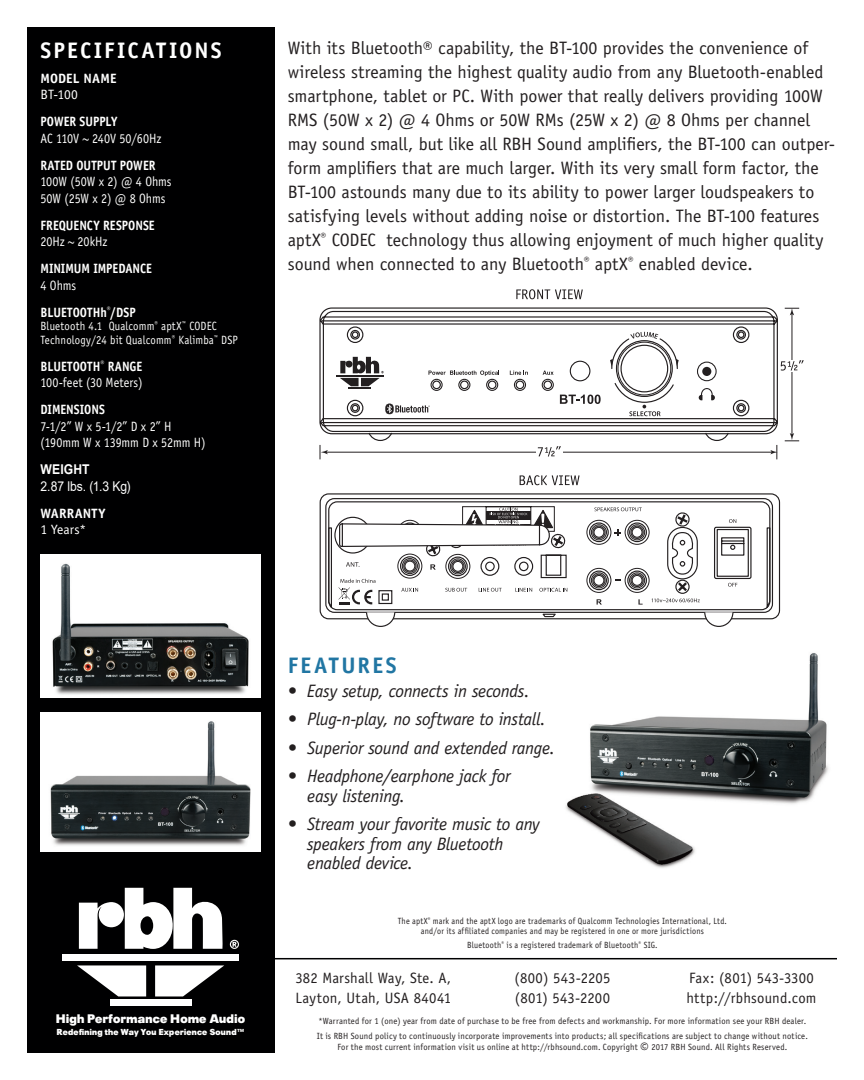
<style>
.page{position:relative;width:864px;height:1080px;background:#fff}
.page>*{position:absolute;margin:0;border:0;box-sizing:border-box;transform-origin:0 0}
.Back-TitlesWhite{font:700 22.5px "Officina Sans";letter-spacing:.095em;color:#fff}
.Back-TitlesBlack{font:700 22.5px "Officina Sans";letter-spacing:.105em;color:#2176a3}
.Series-ModelSubTitle{font:18px/24px "Officina Sans";letter-spacing:-.005em;color:#231f20}
.t1{font:italic 18px/19.5px "Officina Sans";letter-spacing:-.02em;color:#231f20}
.Back-AddressLine{font:15px/19.5px "Officina Sans";letter-spacing:.015em;color:#231f20}
.tech_specs_text{font:13.5px/16.5px "Officina Sans";letter-spacing:-.005em;color:#fff;scale:.9 1}
.tech_specs_text-2{font:700 13.5px/16.5px "Officina Sans";color:#fff;scale:.9 1}
.Back-Specs{font:700 13.5px/16.5px "Officina Sans";letter-spacing:.01em;color:#fff}
.t2{font:13.5px/16.5px "Arial";letter-spacing:-.005em;color:#fff;scale:.9 1}
.Redefining_tag_line{font:900 12.3px "Plak";letter-spacing:.03em;color:#fff}
.tech_specs_text-3{font:12px/13.5px "Officina Sans";letter-spacing:.015em;color:#fff;scale:.9 1}
.Back-Footnotes{font:9px/10.5px "Officina Sans";letter-spacing:.02em;color:#231f20;text-align:center;scale:.95 1}
.Back-Footnotes-2{font:9px/10.5px "Officina Sans";letter-spacing:.02em;color:#231f20;text-align:center;scale:.9 1}
.Redefining_tag_line-2{font:900 8.55px "Plak";letter-spacing:.035em;color:#fff}
.s1{font-weight:400}
.s2{font-weight:700}
.s3{font-size:16.5px}
</style>
<div class="page">
<div style="left:27px;top:27px;width:247px;height:1026px;background:#000001"></div>
<div style="left:62px;top:954px;width:177px;height:6px;background:#fff"></div>
<div style="left:110px;top:1000px;width:81px;height:6px;background:#fff"></div>
<svg style="left:155px;top:965px;width:69px;height:31px"></svg>
<svg style="left:77px;top:965px;width:69px;height:31px"></svg>
<svg style="left:79px;top:888px;width:144px;height:61px"></svg>
<svg style="left:230px;top:940px;width:9px;height:9px"></svg>
<hr style="left:271px;top:958px;width:566px;height:1px;background:#000001">
<img style="left:40px;top:555px;width:221px;height:143px">
<img style="left:40px;top:712px;width:221px;height:140px">
<svg style="left:319px;top:493px;width:462px;height:127px"></svg>
<svg style="left:328px;top:506px;width:443px;height:120px"></svg>
<svg style="left:319px;top:307px;width:459px;height:128px"></svg>
<svg style="left:385px;top:404px;width:45px;height:10px"></svg>
<div style="left:570px;top:361px;width:20px;height:20px;border:1px solid #231f20;border-radius:50%"></div>
<div style="left:542px;top:379px;width:12px;height:12px;border:1px solid #231f20;border-radius:50%"></div>
<div style="left:543px;top:381px;width:9px;height:8px;border:1px solid #231f20;border-radius:50%"></div>
<div style="left:514px;top:379px;width:12px;height:12px;border:1px solid #231f20;border-radius:50%"></div>
<div style="left:516px;top:381px;width:8px;height:8px;border:1px solid #231f20;border-radius:50%"></div>
<div style="left:486px;top:379px;width:12px;height:12px;border:1px solid #231f20;border-radius:50%"></div>
<div style="left:488px;top:381px;width:9px;height:8px;border:1px solid #231f20;border-radius:50%"></div>
<div style="left:458px;top:379px;width:12px;height:12px;border:1px solid #231f20;border-radius:50%"></div>
<div style="left:460px;top:381px;width:9px;height:8px;border:1px solid #231f20;border-radius:50%"></div>
<div style="left:431px;top:379px;width:12px;height:12px;border:1px solid #231f20;border-radius:50%"></div>
<div style="left:432px;top:381px;width:9px;height:8px;border:1px solid #231f20;border-radius:50%"></div>
<svg style="left:610px;top:332px;width:69px;height:84px"></svg>
<svg style="left:428px;top:371px;width:72px;height:5px"></svg>
<svg style="left:510px;top:371px;width:18px;height:4px"></svg>
<svg style="left:543px;top:371px;width:11px;height:4px"></svg>
<div style="left:697px;top:362px;width:20px;height:19px;border:1px solid #231f20;border-radius:50%"></div>
<div style="left:702px;top:367px;width:9px;height:9px;background:#231f20;border-radius:50%"></div>
<svg style="left:699px;top:388px;width:16px;height:12px"></svg>
<svg style="left:732px;top:326px;width:18px;height:91px"></svg>
<hr style="left:336px;top:375px;width:48px;height:1px;background:#231f20">
<hr style="left:349px;top:387px;width:22px;height:2px;background:#231f20">
<svg style="left:340px;top:357px;width:44px;height:29px"></svg>
<svg style="left:560px;top:395px;width:41px;height:9px"></svg>
<hr style="left:325px;top:452px;width:448px;height:1px;background:#231f20">
<svg style="left:367px;top:431px;width:363px;height:26px"></svg>
<svg style="left:320px;top:445px;width:8px;height:14px"></svg>
<svg style="left:770px;top:445px;width:8px;height:14px"></svg>
<hr style="left:792px;top:313px;width:1px;height:122px;background:#231f20">
<svg style="left:785px;top:308px;width:14px;height:7px"></svg>
<svg style="left:785px;top:433px;width:14px;height:9px"></svg>
<svg style="left:781px;top:360px;width:23px;height:11px"></svg>
<svg style="left:516px;top:289px;width:67px;height:10px"></svg>
<svg style="left:520px;top:475px;width:60px;height:10px"></svg>
<img style="left:566px;top:653px;width:263px;height:215px">
<p class="Back-TitlesWhite" style="left:40px;top:37px;width:183px">SPECIFICATIONS</p>
<p class="Back-Specs" style="left:40px;top:70px;width:78px">MODEL NAME<br><span class="s1">BT-100</span></p>
<p class="tech_specs_text" style="left:40px;top:114px;width:136px"><span class="s2">POWER SUPPLY<br></span>AC 110V ~ 240V 50/60Hz</p>
<p class="tech_specs_text" style="left:40px;top:157px;width:147px"><span class="s2">RATED OUTPUT POWER<br></span>100W (50W x 2) @ 4 Ohms<br>50W (25W x 2) @ 8 Ohms</p>
<p class="tech_specs_text-2" style="left:40px;top:217px;width:129px">FREQUENCY RESPONSE<br><span class="s1">20Hz ~ 20kHz</span></p>
<p class="tech_specs_text-2" style="left:40px;top:260px;width:126px">MINIMUM IMPEDANCE<br><span class="s1">4 Ohms</span></p>
<p class="tech_specs_text-2" style="left:40px;top:304px;width:107px">BLUETOOTHh<sup>®</sup>/DSP</p>
<p class="tech_specs_text-3" style="left:40px;top:320px;width:221px">Bluetooth 4.1 Qualcomm<sup>®</sup> aptX<sup>™</sup> CODEC<br>Technology/24 bit Qualcomm<sup>®</sup> Kalimba<sup>™</sup> DSP</p>
<p class="tech_specs_text" style="left:40px;top:358px;width:115px"><span class="s2">BLUETOOTH</span><sup>®</sup> <span class="s2">RANGE<br></span>100-feet (30 Meters)</p>
<p class="tech_specs_text" style="left:40px;top:402px;width:185px"><span class="s2">DIMENSIONS<br></span>7-1/2” W x 5-1/2” D x 2” H (190mm W x 139mm D x 52mm H)</p>
<p class="t2" style="left:40px;top:461px;width:102px"><span class="s2">WEIGHT<br></span>2.87 lbs. (1.3 Kg)</p>
<p class="Back-Specs" style="left:40px;top:505px;width:67px">WARRANTY<br><span class="s1">1 Years*</span></p>
<p class="Series-ModelSubTitle" style="left:288px;top:36px;width:549px">With its Bluetooth® capability, the BT-100 provides the convenience of wireless streaming the highest quality audio from any Bluetooth-enabled smartphone, tablet or PC. With power that really delivers providing 100W RMS (50W x 2) @ 4 Ohms or 50W RMs (25W x 2) @ 8 Ohms per channel may sound small, but like all RBH Sound amplifiers, the BT-100 can outper&shy;form amplifiers that are much larger. With its very small form factor, the BT-100 astounds many due to its ability to power larger loudspeakers to satisfying levels without adding noise or distortion. The BT-100 features aptX<sup>®</sup> CODEC technology thus allowing enjoyment of much higher quality sound when connected to any Bluetooth<sup>®</sup> aptX<sup>®</sup> enabled device.</p>
<p class="Redefining_tag_line" style="left:56px;top:1012px;width:190px">High Performance Home Audio</p>
<p class="Redefining_tag_line-2" style="left:57px;top:1026px;width:189px">Redefining the Way You Experience Sound™</p>
<p class="Back-TitlesBlack" style="left:288px;top:651px;width:110px">FEATURES</p>
<p class="t1" style="left:288px;top:681px;width:243px">• Easy setup, connects in seconds.</p>
<p class="t1" style="left:288px;top:710px;width:259px">• Plug-n-play, no software to install.</p>
<p class="t1" style="left:288px;top:738px;width:269px">• Superior sound and extended range.</p>
<p class="t1" style="left:307px;top:767px;width:205px;text-indent:-20px">• Headphone/earphone jack for easy listening.</p>
<p class="t1" style="left:307px;top:815px;width:234px;text-indent:-20px">• Stream your favorite music to any speakers from any Bluetooth enabled device.</p>
<p class="Back-Footnotes-2" style="left:398px;top:915px;width:367px">The aptX<sup>®</sup> mark and the aptX logo are trademarks of Qualcomm Technologies International, Ltd. and/or its affiliated companies and may be registered in one or more jurisdictions</p>
<p class="Back-Footnotes-2" style="left:467px;top:939px;width:213px">Bluetooth<sup>®</sup> is a registered trademark of Bluetooth<sup>®</sup> SIG.</p>
<p class="Back-AddressLine" style="left:295px;top:968px;width:157px">382 Marshall Way, Ste. A,<br>Layton, Utah, USA 84041</p>
<p class="Back-AddressLine" style="left:514px;top:968px;width:98px">(800) 543-2205 (801) 543-2200</p>
<p class="Back-AddressLine" style="left:689px;top:968px;width:126px">Fax: (801) 543-3300</p>
<p class="Back-AddressLine" style="left:686px;top:988px;width:132px">http://rbhsound.com</p>
<p class="Back-Footnotes" style="left:318px;top:1016px;width:515px">*Warranted for 1 (one) year from date of purchase to be free from defects and workmanship. For more information see your RBH dealer.</p>
<p class="Back-Footnotes" style="left:317px;top:1031px;width:518px">It is RBH Sound policy to continuously incorporate improvements into products; all specifications are subject to change without notice.<br>For the most current information visit us online at http://rbhsound.com. Copyright <span class="s3">©</span> 2017 RBH Sound. All Rights Reserved.</p>
</div>
